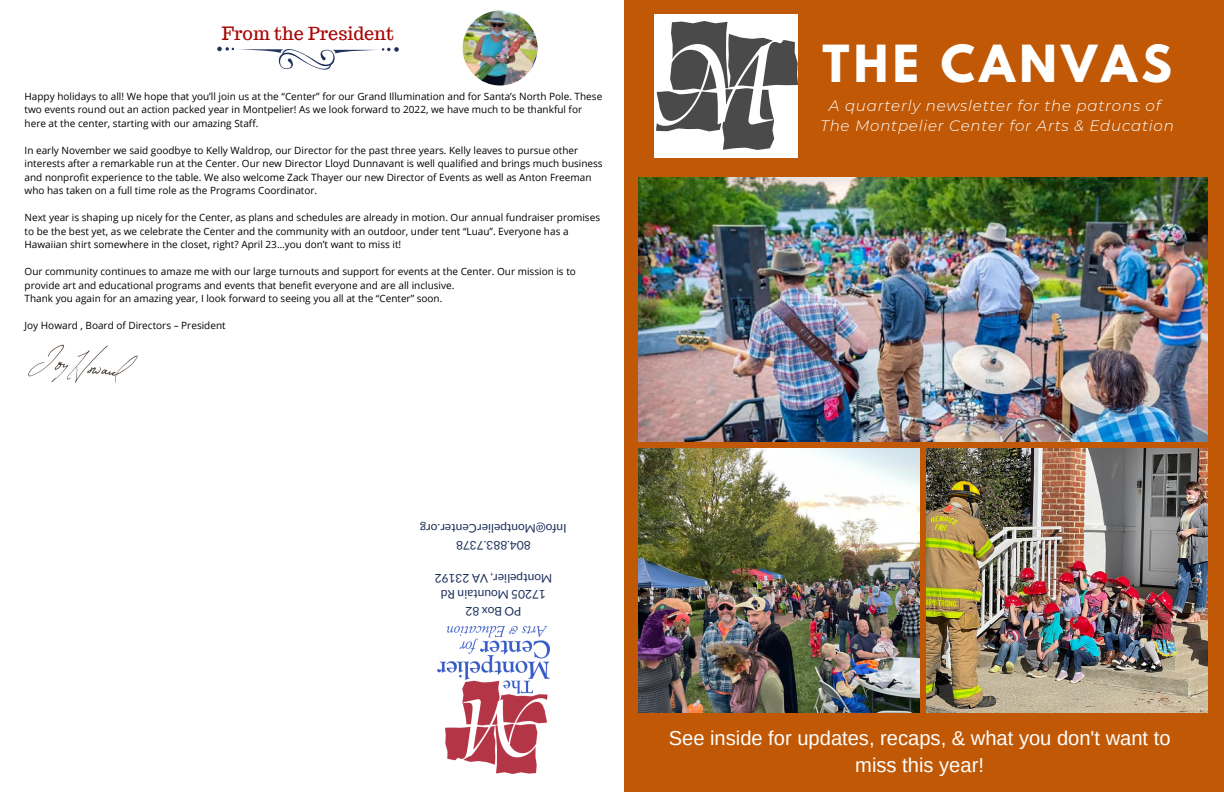
<style>
.page{position:relative;width:1224px;height:792px;background:#fff}
.page>*{position:absolute;margin:0;border:0;box-sizing:border-box;transform-origin:0 0}
.t1{font:700 45.3px "League Spartan";letter-spacing:.1em;color:#fff}
.t2{font:20.1px/27.8px "Arimo";color:#fff;text-align:center}
.t3{font:18px "Trocchi";color:#a80606}
.t4{font:italic 300 15.1px "Montserrat";letter-spacing:.05em;color:#fff}
.t5{font:12px "Lato";color:#1e315c}
.t6{font:10px/13.5px "Open Sans";color:#000}
</style>
<div class="page">
<div style="left:625px;top:0;width:599px;height:792px;background:#c05805"></div>
<img style="left:437px;top:626px;width:113px;height:147px">
<div style="left:655px;top:14px;width:143px;height:143px;background:#fff"></div>
<img style="left:656px;top:21px;width:141px;height:129px">
<svg style="left:217px;top:46px;width:182px;height:24px"></svg>
<img style="left:28px;top:344px;width:110px;height:39px">
<img style="left:638px;top:177px;width:569px;height:264px">
<img style="left:638px;top:449px;width:281px;height:264px">
<img style="left:927px;top:449px;width:280px;height:264px">
<img style="left:463px;top:11px;width:75px;height:75px;border-radius:50%">
<p class="t3" style="left:222px;top:22px;width:174px">From the President</p>
<p class="t6" style="left:25px;top:89px;width:579px">Happy holidays to all! We hope that you’ll join us at the “Center” for our Grand Illumination and for Santa’s North Pole. These two events round out an action packed year in Montpelier! As we look forward to 2022, we have much to be thankful for here at the center, starting with our amazing Staff.</p>
<p class="t6" style="left:25px;top:143px;width:580px">In early November we said goodbye to Kelly Waldrop, our Director for the past three years. Kelly leaves to pursue other interests after a remarkable run at the Center. Our new Director Lloyd Dunnavant is well qualified and brings much business and nonprofit experience to the table. We also welcome Zack Thayer our new Director of Events as well as Anton Freeman who has taken on a full time role as the Programs Coordinator.</p>
<p class="t6" style="left:25px;top:210px;width:577px">Next year is shaping up nicely for the Center, as plans and schedules are already in motion. Our annual fundraiser promises to be the best yet, as we celebrate the Center and the community with an outdoor, under tent “Luau”. Everyone has a<br>Hawaiian shirt somewhere in the closet, right? April 23…you don’t want to miss it!</p>
<p class="t6" style="left:25px;top:264px;width:553px">Our community continues to amaze me with our large turnouts and support for events at the Center. Our mission is to provide art and educational programs and events that benefit everyone and are all inclusive.</p>
<p class="t6" style="left:25px;top:291px;width:419px">Thank you again for an amazing year, I look forward to seeing you all at the “Center” soon.</p>
<p class="t6" style="left:25px;top:318px;width:203px">Joy Howard , Board of Directors – President</p>
<p class="t1" style="left:822px;top:41px;width:351px">THE CANVAS</p>
<p class="t4" style="left:829px;top:96px;width:333px">A quarterly newsletter for the patrons of</p>
<p class="t4" style="left:820px;top:116px;width:355px">The Montpelier Center for Arts &amp; Education</p>
<p class="t5" style="left:567px;top:536px;width:148px;rotate:-180deg">@ofnI M Crei l eptno gro . retne</p>
<p class="t5" style="left:531px;top:553px;width:76px;rotate:-180deg">8737 . 388 . 408</p>
<p class="t5" style="left:552px;top:586px;width:119px;rotate:-180deg">M V, r e i l ep t no A 29132</p>
<p class="t5" style="left:546px;top:602px;width:107px;rotate:-180deg">50271 M n i a t nuo R d</p>
<p class="t5" style="left:521px;top:619px;width:57px;rotate:-180deg">P O B xo 28</p>
<p class="t2" style="left:669px;top:724px;width:503px">See inside for updates, recaps, &amp; what you don't want to miss this year!</p>
</div>
